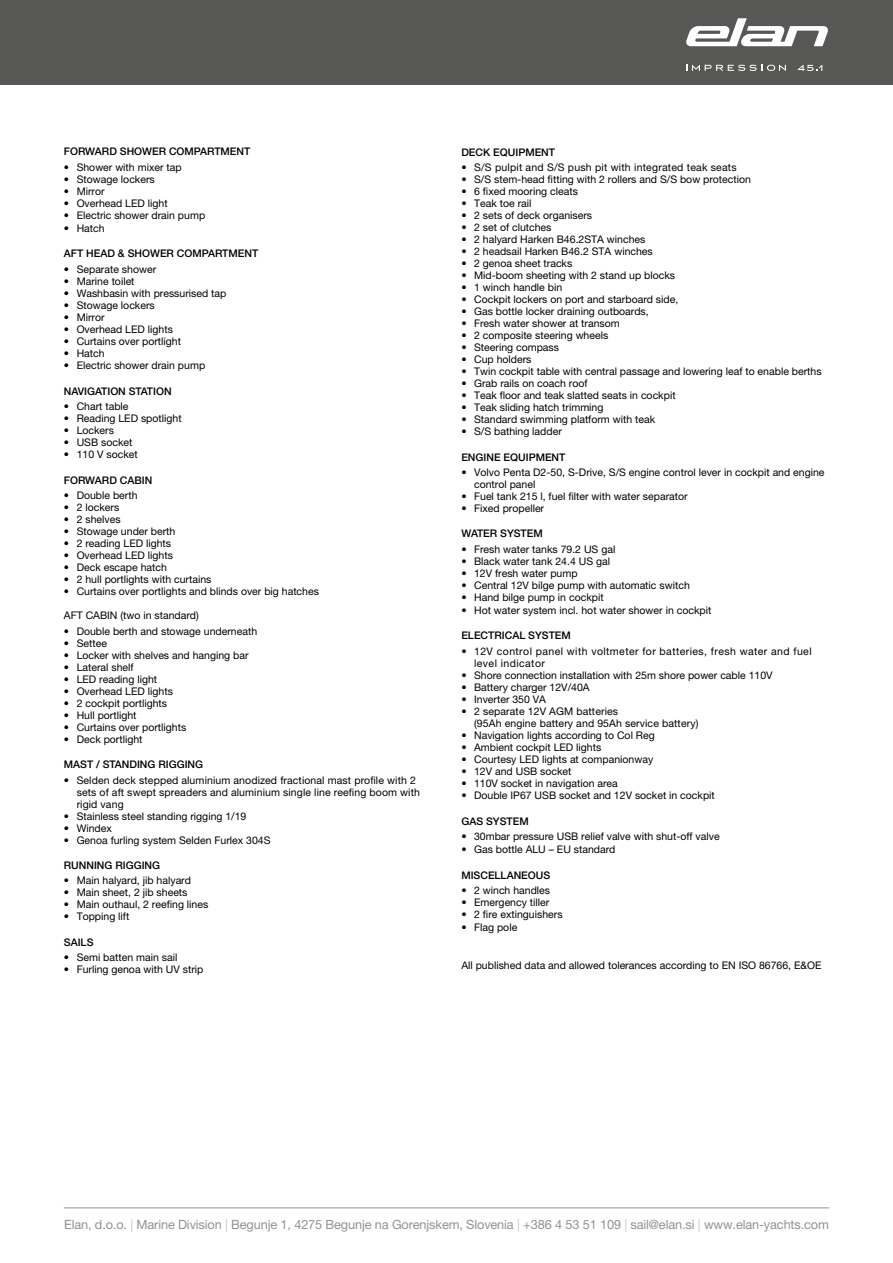
<style>
.page{position:relative;width:893px;height:1263px;background:#fff}
.page>*{position:absolute;margin:0;border:0;box-sizing:border-box;transform-origin:0 0}
.t1{font:12.75px "Helvetica Neue LT Pro";letter-spacing:-.01em;color:#929292}
.t2{font:10.5px/12px "Helvetica Neue LT Pro";color:#000}
.t3{font:500 10.5px "Helvetica Neue LT Pro";color:#000}
.t4{font:10.5px/12px "Helvetica Neue LT Pro";letter-spacing:.04em;color:#000}
.t5{font:10.5px "Helvetica Neue LT Pro";letter-spacing:.02em;color:#000}
.s1{color:#c6c6c6}
</style>
<div class="page">
<hr style="left:64px;top:1207px;width:765px;height:1px;background:#929292">
<div style="left:0;top:0;width:893px;height:85px;background:#575756"></div>
<svg style="left:686px;top:18px;width:142px;height:28px"></svg>
<svg style="left:686px;top:65px;width:100px;height:6px"></svg>
<svg style="left:797px;top:65px;width:25px;height:6px"></svg>
<p class="t3" style="left:64px;top:145px;width:188px">FORWARD SHOWER COMPARTMENT</p>
<p class="t2" style="left:64px;top:161px;width:119px">• Shower with mixer tap</p>
<p class="t2" style="left:64px;top:173px;width:92px">• Stowage lockers</p>
<p class="t2" style="left:64px;top:185px;width:42px">• Mirror</p>
<p class="t2" style="left:64px;top:197px;width:105px">• Overhead LED light</p>
<p class="t2" style="left:64px;top:209px;width:143px">• Electric shower drain pump</p>
<p class="t2" style="left:64px;top:222px;width:42px">• Hatch</p>
<p class="t3" style="left:64px;top:247px;width:196px">AFT HEAD &amp; SHOWER COMPARTMENT</p>
<p class="t2" style="left:64px;top:263px;width:94px">• Separate shower</p>
<p class="t2" style="left:64px;top:275px;width:72px">• Marine toilet</p>
<p class="t2" style="left:64px;top:287px;width:164px">• Washbasin with pressurised tap</p>
<p class="t2" style="left:64px;top:299px;width:92px">• Stowage lockers</p>
<p class="t2" style="left:64px;top:311px;width:42px">• Mirror</p>
<p class="t2" style="left:64px;top:323px;width:111px">• Overhead LED lights</p>
<p class="t2" style="left:64px;top:335px;width:119px">• Curtains over portlight</p>
<p class="t2" style="left:64px;top:347px;width:42px">• Hatch</p>
<p class="t2" style="left:64px;top:359px;width:143px">• Electric shower drain pump</p>
<p class="t3" style="left:64px;top:385px;width:109px">NAVIGATION STATION</p>
<p class="t2" style="left:64px;top:400px;width:66px">• Chart table</p>
<p class="t2" style="left:64px;top:412px;width:119px">• Reading LED spotlight</p>
<p class="t2" style="left:64px;top:424px;width:52px">• Lockers</p>
<p class="t2" style="left:64px;top:436px;width:70px">• USB socket</p>
<p class="t2" style="left:64px;top:448px;width:75px">• 110 V socket</p>
<p class="t3" style="left:64px;top:474px;width:90px">FORWARD CABIN</p>
<p class="t2" style="left:64px;top:489px;width:75px">• Double berth</p>
<p class="t2" style="left:64px;top:501px;width:57px">• 2 lockers</p>
<p class="t2" style="left:64px;top:513px;width:58px">• 2 shelves</p>
<p class="t2" style="left:64px;top:525px;width:113px">• Stowage under berth</p>
<p class="t2" style="left:64px;top:537px;width:109px">• 2 reading LED lights</p>
<p class="t2" style="left:64px;top:549px;width:111px">• Overhead LED lights</p>
<p class="t2" style="left:64px;top:561px;width:105px">• Deck escape hatch</p>
<p class="t2" style="left:64px;top:573px;width:149px">• 2 hull portlights with curtains</p>
<p class="t2" style="left:64px;top:585px;width:257px">• Curtains over portlights and blinds over big hatches</p>
<p class="t2" style="left:64px;top:609px;width:136px">AFT CABIN (two in standard)</p>
<p class="t2" style="left:64px;top:625px;width:195px">• Double berth and stowage underneath</p>
<p class="t2" style="left:64px;top:637px;width:45px">• Settee</p>
<p class="t2" style="left:64px;top:649px;width:186px">• Locker with shelves and hanging bar</p>
<p class="t2" style="left:64px;top:661px;width:71px">• Lateral shelf</p>
<p class="t2" style="left:64px;top:673px;width:95px">• LED reading light</p>
<p class="t2" style="left:64px;top:685px;width:111px">• Overhead LED lights</p>
<p class="t2" style="left:64px;top:697px;width:105px">• 2 cockpit portlights</p>
<p class="t2" style="left:64px;top:709px;width:74px">• Hull portlight</p>
<p class="t2" style="left:64px;top:721px;width:124px">• Curtains over portlights</p>
<p class="t2" style="left:64px;top:733px;width:80px">• Deck portlight</p>
<p class="t3" style="left:64px;top:758px;width:141px">MAST / STANDING RIGGING</p>
<p class="t2" style="left:77px;top:774px;width:345px;text-indent:-13px">• Selden deck stepped aluminium anodized fractional mast profile with 2 sets of aft swept spreaders and aluminium single line reefing boom with rigid vang</p>
<p class="t2" style="left:64px;top:810px;width:184px">• Stainless steel standing rigging 1/19</p>
<p class="t2" style="left:64px;top:822px;width:49px">• Windex</p>
<p class="t2" style="left:64px;top:834px;width:208px">• Genoa furling system Selden Furlex 304S</p>
<p class="t3" style="left:64px;top:859px;width:98px">RUNNING RIGGING</p>
<p class="t2" style="left:64px;top:874px;width:129px">• Main halyard, jib halyard</p>
<p class="t2" style="left:64px;top:886px;width:125px">• Main sheet, 2 jib sheets</p>
<p class="t2" style="left:64px;top:898px;width:146px">• Main outhaul, 2 reefing lines</p>
<p class="t2" style="left:64px;top:910px;width:67px">• Topping lift</p>
<p class="t3" style="left:64px;top:936px;width:31px">SAILS</p>
<p class="t2" style="left:64px;top:951px;width:115px">• Semi batten main sail</p>
<p class="t2" style="left:64px;top:963px;width:141px">• Furling genoa with UV strip</p>
<p class="t3" style="left:461px;top:146px;width:95px">DECK EQUIPMENT</p>
<p class="t5" style="left:461px;top:161px;width:277px">• S/S pulpit and S/S push pit with integrated teak seats</p>
<p class="t2" style="left:461px;top:173px;width:291px">• S/S stem-head fitting with 2 rollers and S/S bow protection</p>
<p class="t2" style="left:461px;top:185px;width:118px">• 6 fixed mooring cleats</p>
<p class="t2" style="left:461px;top:197px;width:72px">• Teak toe rail</p>
<p class="t2" style="left:461px;top:209px;width:132px">• 2 sets of deck organisers</p>
<p class="t2" style="left:461px;top:221px;width:92px">• 2 set of clutches</p>
<p class="t2" style="left:461px;top:233px;width:186px">• 2 halyard Harken B46.2STA winches</p>
<p class="t2" style="left:461px;top:245px;width:193px">• 2 headsail Harken B46.2 STA winches</p>
<p class="t2" style="left:461px;top:257px;width:112px">• 2 genoa sheet tracks</p>
<p class="t2" style="left:461px;top:269px;width:215px">• Mid-boom sheeting with 2 stand up blocks</p>
<p class="t2" style="left:461px;top:281px;width:102px">• 1 winch handle bin</p>
<p class="t2" style="left:461px;top:293px;width:218px">• Cockpit lockers on port and starboard side,</p>
<p class="t2" style="left:461px;top:305px;width:189px">• Gas bottle locker draining outboards,</p>
<p class="t2" style="left:461px;top:317px;width:160px">• Fresh water shower at transom</p>
<p class="t2" style="left:461px;top:329px;width:148px">• 2 composite steering wheels</p>
<p class="t2" style="left:461px;top:341px;width:99px">• Steering compass</p>
<p class="t2" style="left:461px;top:353px;width:72px">• Cup holders</p>
<p class="t2" style="left:461px;top:365px;width:362px">• Twin cockpit table with central passage and lowering leaf to enable berths</p>
<p class="t2" style="left:461px;top:377px;width:128px">• Grab rails on coach roof</p>
<p class="t2" style="left:461px;top:389px;width:216px">• Teak floor and teak slatted seats in cockpit</p>
<p class="t2" style="left:461px;top:401px;width:144px">• Teak sliding hatch trimming</p>
<p class="t2" style="left:461px;top:413px;width:195px">• Standard swimming platform with teak</p>
<p class="t2" style="left:461px;top:425px;width:102px">• S/S bathing ladder</p>
<p class="t3" style="left:461px;top:451px;width:106px">ENGINE EQUIPMENT</p>
<p class="t2" style="left:474px;top:466px;width:352px;text-indent:-13px">• Volvo Penta D2-50, S-Drive, S/S engine control lever in cockpit and engine control panel</p>
<p class="t2" style="left:461px;top:490px;width:228px">• Fuel tank 215 l, fuel filter with water separator</p>
<p class="t2" style="left:461px;top:502px;width:84px">• Fixed propeller</p>
<p class="t3" style="left:461px;top:527px;width:83px">WATER SYSTEM</p>
<p class="t2" style="left:461px;top:543px;width:155px">• Fresh water tanks 79.2 US gal</p>
<p class="t2" style="left:461px;top:555px;width:150px">• Black water tank 24.4 US gal</p>
<p class="t2" style="left:461px;top:567px;width:118px">• 12V fresh water pump</p>
<p class="t2" style="left:461px;top:579px;width:230px">• Central 12V bilge pump with automatic switch</p>
<p class="t2" style="left:461px;top:591px;width:144px">• Hand bilge pump in cockpit</p>
<p class="t2" style="left:461px;top:604px;width:251px">• Hot water system incl. hot water shower in cockpit</p>
<p class="t3" style="left:461px;top:629px;width:111px">ELECTRICAL SYSTEM</p>
<p class="t4" style="left:474px;top:645px;width:339px;text-indent:-13px">• 12V control panel with voltmeter for batteries, fresh water and fuel level indicator</p>
<p class="t2" style="left:461px;top:669px;width:313px">• Shore connection installation with 25m shore power cable 110V</p>
<p class="t2" style="left:461px;top:681px;width:130px">• Battery charger 12V/40A</p>
<p class="t2" style="left:461px;top:693px;width:86px">• Inverter 350 VA</p>
<p class="t2" style="left:474px;top:705px;width:226px;text-indent:-13px">• 2 separate 12V AGM batteries<br>(95Ah engine battery and 95Ah service battery)</p>
<p class="t2" style="left:461px;top:729px;width:195px">• Navigation lights according to Col Reg</p>
<p class="t2" style="left:461px;top:741px;width:141px">• Ambient cockpit LED lights</p>
<p class="t2" style="left:461px;top:753px;width:193px">• Courtesy LED lights at companionway</p>
<p class="t2" style="left:461px;top:765px;width:112px">• 12V and USB socket</p>
<p class="t2" style="left:461px;top:777px;width:158px">• 110V socket in navigation area</p>
<p class="t2" style="left:461px;top:789px;width:255px">• Double IP67 USB socket and 12V socket in cockpit</p>
<p class="t3" style="left:461px;top:815px;width:69px">GAS SYSTEM</p>
<p class="t2" style="left:461px;top:830px;width:260px">• 30mbar pressure USB relief valve with shut-off valve</p>
<p class="t2" style="left:461px;top:843px;width:156px">• Gas bottle ALU – EU standard</p>
<p class="t3" style="left:461px;top:868px;width:90px">MISCELLANEOUS</p>
<p class="t2" style="left:461px;top:884px;width:90px">• 2 winch handles</p>
<p class="t2" style="left:461px;top:896px;width:90px">• Emergency tiller</p>
<p class="t2" style="left:461px;top:908px;width:103px">• 2 fire extinguishers</p>
<p class="t2" style="left:461px;top:921px;width:57px">• Flag pole</p>
<p class="t2" style="left:461px;top:959px;width:362px">All published data and allowed tolerances according to EN ISO 86766, E&amp;OE</p>
<p class="t1" style="left:64px;top:1217px;width:766px">Elan, d.o.o. <span class="s1">|</span> Marine Division <span class="s1">|</span> Begunje 1, 4275 Begunje na Gorenjskem, Slovenia <span class="s1">|</span> +386 4 53 51 109 <span class="s1">|</span> sail@elan.si <span class="s1">|</span> www.elan-yachts.com</p>
</div>
